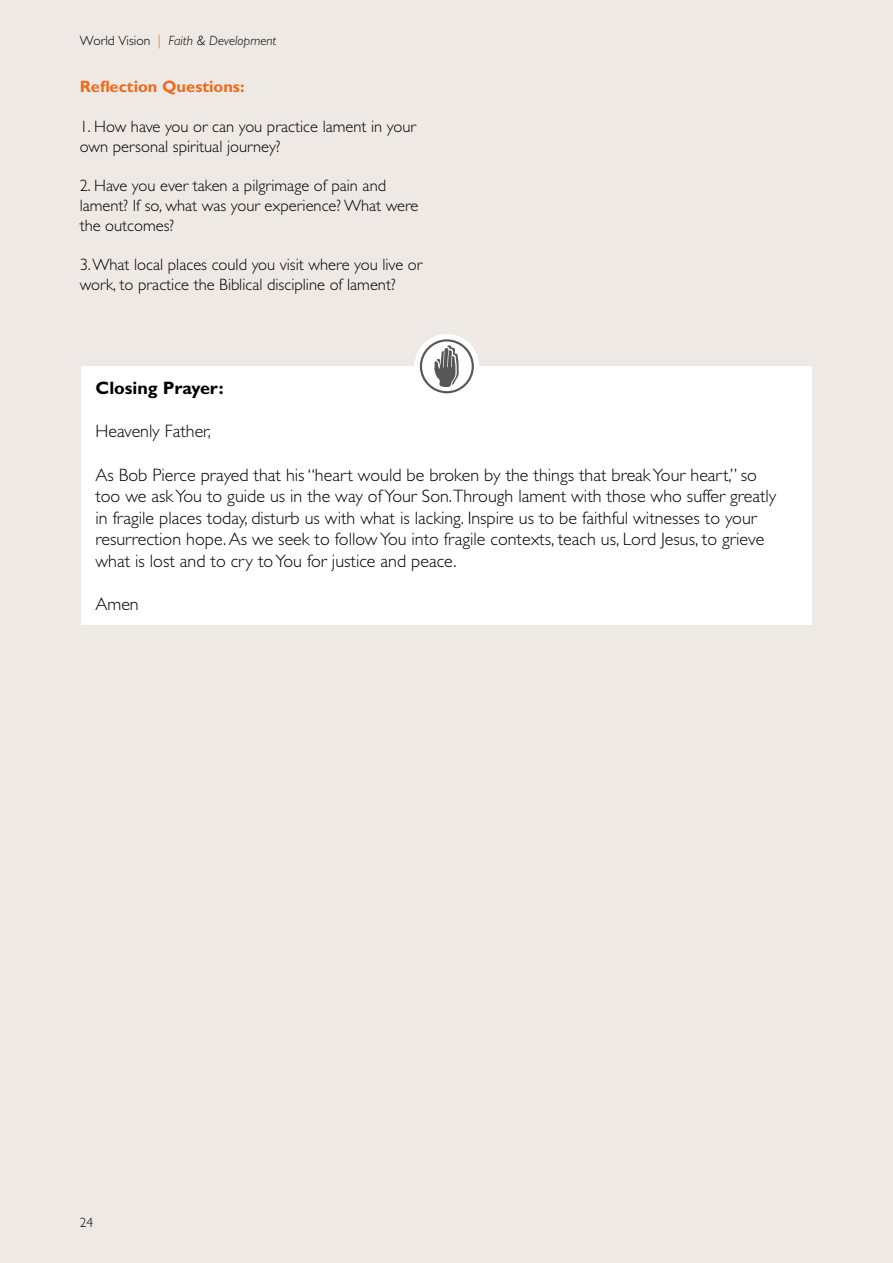
<style>
.page{position:relative;width:893px;height:1263px;background:#eee9e5}
.page>*{position:absolute;margin:0;border:0;box-sizing:border-box;transform-origin:0 0}
.t1{font:300 18px/21.6px "Gill Sans Std";color:#000}
.t2{font:700 18px "Gill Sans Std";color:#000}
.t3{font:300 16.5px/19.8px "Gill Sans Std";color:#000}
.t4{font:700 16.5px "Gill Sans Std";color:#ed6b1c}
.t5{font:italic 300 13.5px "Gill Sans Std";color:#000}
.t6{font:300 13.5px "Gill Sans Std";color:#000}
.s1{font-style:normal}
.s2{font-style:normal;color:#ed6b1c}
</style>
<div class="page">
<div style="left:81px;top:366px;width:731px;height:259px;background:#fff"></div>
<div style="left:414px;top:334px;width:65px;height:65px;background:#fff;border-radius:50%"></div>
<svg style="left:420px;top:339px;width:54px;height:54px"></svg>
<p class="t5" style="left:80px;top:33px;width:198px"><span class="s1">World Vision</span> <span class="s2">|</span> Faith &amp; Development</p>
<p class="t4" style="left:80px;top:77px;width:166px">Reflection Questions:</p>
<p class="t3" style="left:80px;top:117px;width:338px">1. How have you or can you practice lament in your own personal spiritual journey?</p>
<p class="t3" style="left:80px;top:176px;width:340px">2. Have you ever taken a pilgrimage of pain and lament? If so, what was your experience? What were the outcomes?</p>
<p class="t3" style="left:80px;top:255px;width:344px">3. What local places could you visit where you live or work, to practice the Biblical discipline of lament?</p>
<p class="t2" style="left:95px;top:377px;width:130px">Closing Prayer:</p>
<p class="t1" style="left:95px;top:421px;width:117px">Heavenly Father,</p>
<p class="t1" style="left:95px;top:464px;width:682px">As Bob Pierce prayed that his “heart would be broken by the things that break Your heart,” so too we ask You to guide us in the way of Your Son. Through lament with those who suffer greatly in fragile places today, disturb us with what is lacking. Inspire us to be faithful witnesses to your resurrection hope. As we seek to follow You into fragile contexts, teach us, Lord Jesus, to grieve what is lost and to cry to You for justice and peace.</p>
<p class="t1" style="left:95px;top:594px;width:45px">Amen</p>
<p class="t6" style="left:80px;top:1215px;width:15px">24</p>
</div>
